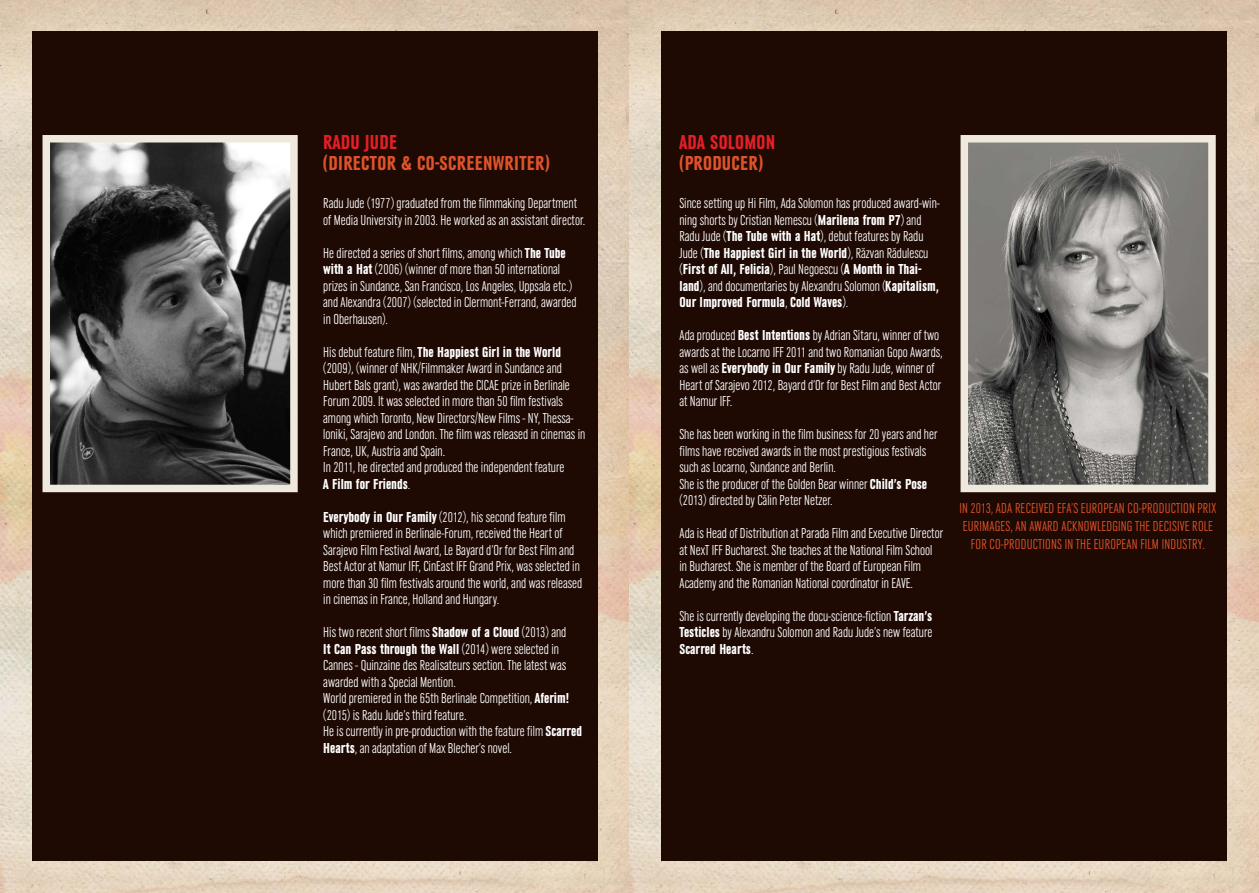
<style>
.page{position:relative;width:1259px;height:893px;background:#fff}
.page>*{position:absolute;margin:0;border:0;box-sizing:border-box;transform-origin:0 0}
.t1{font:700 condensed 21px "URW Grotesk TOT";color:#e0532a}
.t2{font:700 condensed 21px "URW Grotesk TOT";letter-spacing:.015em;color:#e41f26}
.t3{font:300 condensed 15px/16.5px "URW Grotesk TOT";color:#fff}
.t4{font:300 condensed 15px "URW Grotesk TOT";letter-spacing:.015em;color:#e0532a}
.s1{font-weight:700}
</style>
<div class="page">
<img style="left:0;top:0;width:629px;height:893px">
<div style="left:32px;top:32px;width:565px;height:829px;background:#1e0903"></div>
<img style="left:51px;top:144px;width:238px;height:339px">
<div style="left:42px;top:135px;width:256px;height:357px;border:8px solid #efe8dd"></div>
<img style="left:629px;top:0;width:630px;height:893px">
<div style="left:661px;top:32px;width:566px;height:829px;background:#1e0903"></div>
<img style="left:969px;top:144px;width:237px;height:339px">
<div style="left:960px;top:135px;width:255px;height:357px;border:8px solid #efe8dd"></div>
<h1 class="t2" style="left:323px;top:131px;width:57px">Radu Jude</h1>
<h1 class="t1" style="left:323px;top:152px;width:25px">(Director</h1>
<h1 class="t1" style="left:401px;top:152px;width:49px">&amp; Co-screenwriter</h1>
<h1 class="t1" style="left:544px;top:152px;width:7px">)</h1>
<p class="t3" style="left:323px;top:195px;width:264px">Radu Jude (1977) graduated from the filmmaking Department of Media University in 2003. He worked as an assistant director.</p>
<p class="t3" style="left:323px;top:245px;width:255px">He directed a series of short films, among which <span class="s1">The Tube with a Hat</span> (2006) (winner of more than 50 international prizes in Sundance, San Francisco, Los Angeles, Uppsala etc.) and Alexandra (2007) (selected in Clermont-Ferrand, awarded in Oberhausen).</p>
<p class="t3" style="left:323px;top:344px;width:264px">His debut feature film, <span class="s1">The Happiest Girl in the World </span>(2009), (winner of NHK/Filmmaker Award in Sundance and Hubert Bals grant), was awarded the CICAE prize in Berlinale Forum 2009. It was selected in more than 50 film festivals among which Toronto, New Directors/New Films - NY, Thessa&shy;loniki, Sarajevo and London. The film was released in cinemas in France, UK, Austria and Spain.<br>In 2011, he directed and produced the independent feature<br><span class="s1">A Film for Friends</span>.</p>
<p class="t3" style="left:323px;top:509px;width:261px"><span class="s1">Everybody in Our Family</span> (2012), his second feature film which premiered in Berlinale-Forum, received the Heart of Sarajevo Film Festival Award, Le Bayard d’Or for Best Film and Best Actor at Namur IFF, CinEast IFF Grand Prix, was selected in more than 30 film festivals around the world, and was released in cinemas in France, Holland and Hungary.</p>
<p class="t3" style="left:323px;top:624px;width:260px">His two recent short films <span class="s1">Shadow of a Cloud</span> (2013) and<br><span class="s1">It Can Pass through the Wall</span> (2014) were selected in Cannes - Quinzaine des Realisateurs section. The latest was awarded with a Special Mention.<br>World premiered in the 65th Berlinale Competition, <span class="s1">Aferim! </span>(2015) is Radu Jude’s third feature.<br>He is currently in pre-production with the feature film <span class="s1">Scarred Hearts</span>, an adaptation of Max Blecher’s novel.</p>
<h1 class="t2" style="left:679px;top:131px;width:50px">Ada Solomon</h1>
<h1 class="t1" style="left:679px;top:152px;width:25px">(Producer</h1>
<h1 class="t1" style="left:758px;top:152px;width:7px">)</h1>
<p class="t3" style="left:679px;top:195px;width:262px">Since setting up Hi Film, Ada Solomon has produced award-win&shy;ning shorts by Cristian Nemescu (<span class="s1">Marilena from P7</span>) and Radu Jude (<span class="s1">The Tube with a Hat</span>), debut features by Radu Jude (<span class="s1">The Happiest Girl in the World</span>), Răzvan Rădulescu (<span class="s1">First of All, Felicia</span>), Paul Negoescu (<span class="s1">A Month in Thai&shy;land</span>), and documentaries by Alexandru Solomon (<span class="s1">Kapitalism, Our Improved Formula</span>, <span class="s1">Cold Waves</span>).</p>
<p class="t3" style="left:679px;top:327px;width:265px">Ada produced <span class="s1">Best Intentions</span> by Adrian Sitaru, winner of two awards at the Locarno IFF 2011 and two Romanian Gopo Awards, as well as <span class="s1">Everybody in Our Family</span> by Radu Jude, winner of Heart of Sarajevo 2012, Bayard d’Or for Best Film and Best Actor at Namur IFF.</p>
<p class="t3" style="left:679px;top:426px;width:259px">She has been working in the film business for 20 years and her films have received awards in the most prestigious festivals such as Locarno, Sundance and Berlin.<br>She is the producer of the Golden Bear winner <span class="s1">Child’s Pose </span>(2013) directed by Călin Peter Netzer.</p>
<p class="t3" style="left:679px;top:525px;width:265px">Ada is Head of Distribution at Parada Film and Executive Director at NexT IFF Bucharest. She teaches at the National Film School in Bucharest. She is member of the Board of European Film Academy and the Romanian National coordinator in EAVE.</p>
<p class="t3" style="left:679px;top:608px;width:254px;text-align:justify">She is currently developing the docu-science-fiction <span class="s1">Tarzan’s Testicles</span> by Alexandru Solomon and Radu Jude’s new feature <span class="s1">Scarred Hearts</span>.</p>
<p class="t4" style="left:959px;top:501px;width:62px">In 2013, Ada received</p>
<p class="t4" style="left:1057px;top:501px;width:36px">EFA’s European</p>
<p class="t4" style="left:1127px;top:501px;width:26px">Co-Production</p>
<p class="t4" style="left:1197px;top:501px;width:11px">Prix</p>
<p class="t4" style="left:962px;top:519px;width:12px">Eurimages</p>
<p class="t4" style="left:1010px;top:519px;width:26px">, an award</p>
<p class="t4" style="left:1061px;top:519px;width:7px">acknowledging</p>
<p class="t4" style="left:1135px;top:519px;width:24px">the decisive</p>
<p class="t4" style="left:1192px;top:519px;width:6px">role</p>
<p class="t4" style="left:971px;top:537px;width:40px">for co-productions</p>
<p class="t4" style="left:1064px;top:537px;width:41px">in the European</p>
<p class="t4" style="left:1140px;top:537px;width:28px">film industry</p>
<p class="t4" style="left:1202px;top:537px;width:4px">.</p>
</div>
